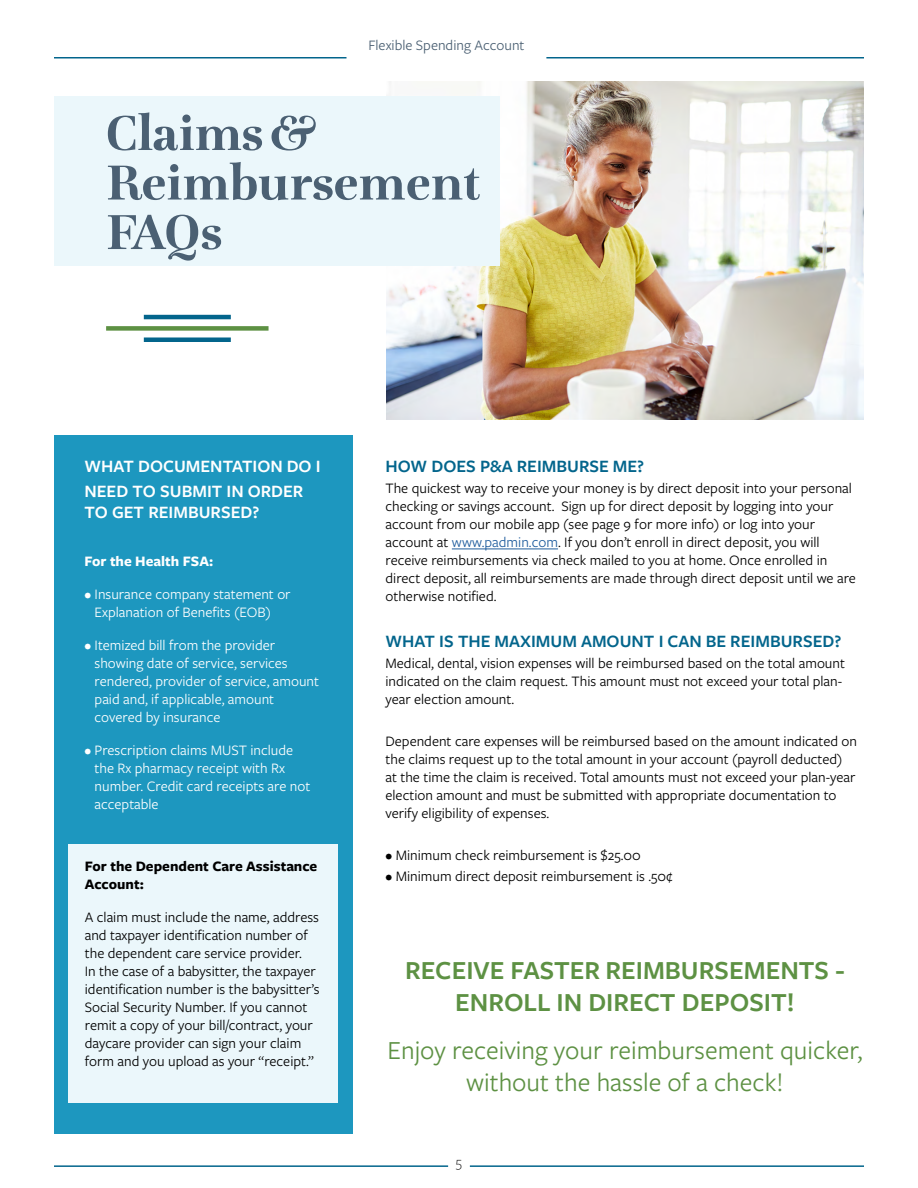
<style>
.page{position:relative;width:918px;height:1188px;background:#fff}
.page>*{position:absolute;margin:0;border:0;box-sizing:border-box;transform-origin:0 0}
.t1{font:700 54px/49.5px "Lavigne Display";color:#4b6073}
.t2{font:27px/32.4px "Freight Sans Pro";color:#5d9143;text-align:center}
.t3{font:600 27px/32.4px "Freight Sans Pro";color:#5d9143;text-align:center}
.t4{font:600 18px "Freight Sans Pro";color:#03658c}
.t5{font:600 18px/24.6px "Freight Sans Pro";color:#fff}
.t6{font:15px/18px "Freight Sans Pro";color:#000}
.t7{font:15px/18px "Freight Sans Pro";color:#fff}
.t8{font:700 15px/18px "Freight Sans Pro";color:#000}
.t9{font:15px "Freight Sans Pro";color:#4b6073}
.t10{font:700 15px "Freight Sans Pro";color:#fff}
.t11{font:300 15px "Freight Sans Pro";color:#000}
.s1{color:#215e9e}
</style>
<div class="page">
<hr style="left:54px;top:1165px;width:394px;height:2px;background:#03658c">
<hr style="left:54px;top:57px;width:292px;height:1px;background:#03658c">
<hr style="left:470px;top:1165px;width:394px;height:2px;background:#03658c">
<hr style="left:546px;top:57px;width:318px;height:1px;background:#03658c">
<hr style="left:144px;top:315px;width:87px;height:4px;background:#03658c">
<div style="left:144px;top:337px;width:87px;height:5px;background:#03658c"></div>
<div style="left:106px;top:326px;width:163px;height:5px;background:#5d9143"></div>
<div style="left:54px;top:436px;width:299px;height:698px;background:#1d97bf"></div>
<hr style="left:452px;top:549px;width:106px;height:1px;background:#215e9e">
<img style="left:387px;top:81px;width:477px;height:338px">
<div style="left:68px;top:844px;width:270px;height:259px;background:#ebf7fb"></div>
<div style="left:54px;top:96px;width:445px;height:169px;background:#ebf7fb"></div>
<p class="t9" style="left:368px;top:35px;width:158px">Flexible Spending Account</p>
<h1 class="t1" style="left:106px;top:109px;width:376px">Claims &amp;<br>Reimbursement<br>FAQs</h1>
<p class="t5" style="left:84px;top:453px;width:238px">WHAT DOCUMENTATION DO I<br>NEED TO SUBMIT IN ORDER</p>
<p class="t5" style="left:84px;top:499px;width:177px">TO GET REIMBURSED?</p>
<p class="t10" style="left:84px;top:551px;width:130px">For the Health FSA:</p>
<p class="t7" style="left:95px;top:585px;width:198px;text-indent:-10px">• Insurance company statement or<br>Explanation of Benefits (EOB)</p>
<p class="t7" style="left:95px;top:636px;width:226px;text-indent:-10px">• Itemized bill from the provider showing date of service, services rendered, provider of service, amount paid and, if applicable, amount covered by insurance</p>
<p class="t7" style="left:95px;top:741px;width:217px;text-indent:-10px">• Prescription claims MUST include the Rx pharmacy receipt with Rx number. Credit card receipts are not acceptable</p>
<p class="t8" style="left:85px;top:857px;width:234px">For the Dependent Care Assistance<br>Account:</p>
<p class="t6" style="left:85px;top:908px;width:236px">A claim must include the name, address and taxpayer identification number of the dependent care service provider.<br>In the case of a babysitter, the taxpayer identification number is the babysitter’s Social Security Number. If you cannot remit a copy of your bill/contract, your daycare provider can sign your claim form and you upload as your “receipt.”</p>
<p class="t4" style="left:386px;top:454px;width:260px">HOW DOES P&amp;A REIMBURSE ME?</p>
<p class="t6" style="left:386px;top:478px;width:472px">The quickest way to receive your money is by direct deposit into your personal checking or savings account. Sign up for direct deposit by logging into your account from our mobile app (see page 9 for more info) or log into your account at <span class="s1">www.padmin.com</span>. If you don’t enroll in direct deposit, you will receive reimbursements via check mailed to you at home. Once enrolled in direct deposit, all reimbursements are made through direct deposit until we are otherwise notified.</p>
<p class="t4" style="left:386px;top:628px;width:457px">WHAT IS THE MAXIMUM AMOUNT I CAN BE REIMBURSED?</p>
<p class="t6" style="left:386px;top:653px;width:461px">Medical, dental, vision expenses will be reimbursed based on the total amount indicated on the claim request. This amount must not exceed your total plan&shy;year election amount.</p>
<p class="t6" style="left:386px;top:731px;width:473px">Dependent care expenses will be reimbursed based on the amount indicated on the claims request up to the total amount in your account (payroll deducted) at the time the claim is received. Total amounts must not exceed your plan-year election amount and must be submitted with appropriate documentation to verify eligibility of expenses.</p>
<p class="t6" style="left:386px;top:845px;width:257px">• Minimum check reimbursement is $25.00</p>
<p class="t6" style="left:386px;top:866px;width:289px">• Minimum direct deposit reimbursement is .50¢</p>
<h2 class="t3" style="left:405px;top:953px;width:441px">RECEIVE FASTER REIMBURSEMENTS -<br>ENROLL IN DIRECT DEPOSIT!</h2>
<h2 class="t2" style="left:387px;top:1033px;width:477px">Enjoy receiving your reimbursement quicker, without the hassle of a check!</h2>
<p class="t11" style="left:456px;top:1152px;width:8px">5</p>
</div>
